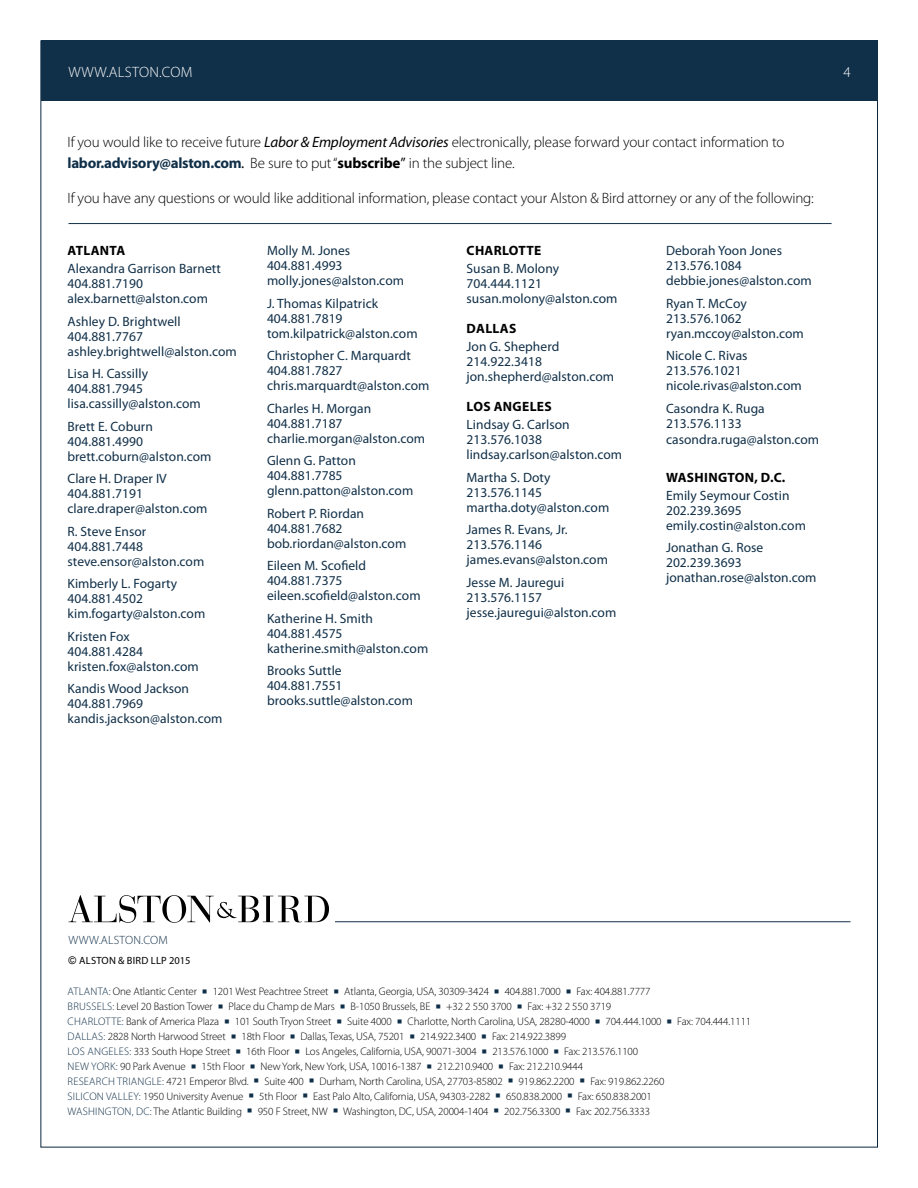
<style>
.page{position:relative;width:918px;height:1188px;background:#fff}
.page>*{position:absolute;margin:0;border:0;box-sizing:border-box;transform-origin:0 0}
.t1{font:300 15px/21px "Myriad Pro";letter-spacing:-.01em;color:#000}
.t2{font:300 15px "Myriad Pro";letter-spacing:.02em;color:#fff}
.t3{font:13.5px/15px "Myriad Pro";letter-spacing:.005em;color:#102f48}
.t4{font:700 13.5px "Myriad Pro";letter-spacing:.025em;color:#000}
.t5{font:300 12px "Myriad Pro";letter-spacing:.02em;color:#102f48}
.t6{font:300 10.95px/14.9px "Myriad Pro";letter-spacing:-.01em;color:#000}
.t7{font:10.5px "Myriad Pro";letter-spacing:.02em;color:#000}
.s1{font-weight:400;font-style:italic}
.s2{font-weight:700;color:#102f48}
.s3{font-weight:400}
.s4{font-weight:700}
.s5{font-family:"Arial"}
.s6{color:#102f48}
</style>
<div class="page">
<div style="left:42px;top:40px;width:836px;height:61px;background:#102f48"></div>
<hr style="left:69px;top:223px;width:763px;height:1px;background:#102f48">
<svg style="left:69px;top:895px;width:260px;height:28px"></svg>
<hr style="left:335px;top:921px;width:515px;height:1px;background:#102f48">
<p class="t2" style="left:68px;top:63px;width:126px">WWW.ALSTON.COM</p>
<p class="t2" style="left:843px;top:63px;width:9px">4</p>
<p class="t1" style="left:68px;top:131px;width:718px">If you would like to receive future <span class="s1">Labor &amp; Employment Advisories</span> electronically, please forward your contact information to <span class="s2">labor.advisory@alston.com</span><span class="s3">.</span> Be sure to put “<span class="s4">subscribe</span><span class="s3">”</span> in the subject line.</p>
<p class="t1" style="left:68px;top:187px;width:748px">If you have any questions or would like additional information, please contact your Alston &amp; Bird attorney or any of the following:</p>
<p class="t4" style="left:68px;top:242px;width:59px">ATLANTA</p>
<p class="t3" style="left:68px;top:261px;width:155px">Alexandra Garrison Barnett<br>404.881.7190 alex.barnett@alston.com</p>
<p class="t3" style="left:68px;top:314px;width:171px">Ashley D. Brightwell<br>404.881.7767 ashley.brightwell@alston.com</p>
<p class="t3" style="left:68px;top:366px;width:135px">Lisa H. Cassilly<br>404.881.7945 lisa.cassilly@alston.com</p>
<p class="t3" style="left:68px;top:419px;width:146px">Brett E. Coburn<br>404.881.4990 brett.coburn@alston.com</p>
<p class="t3" style="left:68px;top:471px;width:141px">Clare H. Draper IV<br>404.881.7191 clare.draper@alston.com</p>
<p class="t3" style="left:68px;top:524px;width:138px">R. Steve Ensor<br>404.881.7448 steve.ensor@alston.com</p>
<p class="t3" style="left:68px;top:576px;width:139px">Kimberly L. Fogarty<br>404.881.4502 kim.fogarty@alston.com</p>
<p class="t3" style="left:68px;top:629px;width:133px">Kristen Fox<br>404.881.4284 kristen.fox@alston.com</p>
<p class="t3" style="left:68px;top:681px;width:157px">Kandis Wood Jackson<br>404.881.7969 kandis.jackson@alston.com</p>
<p class="t3" style="left:267px;top:243px;width:139px">Molly M. Jones<br>404.881.4993 molly.jones@alston.com</p>
<p class="t3" style="left:267px;top:296px;width:152px">J. Thomas Kilpatrick<br>404.881.7819 tom.kilpatrick@alston.com</p>
<p class="t3" style="left:267px;top:348px;width:164px">Christopher C. Marquardt<br>404.881.7827 chris.marquardt@alston.com</p>
<p class="t3" style="left:267px;top:401px;width:160px">Charles H. Morgan<br>404.881.7187 charlie.morgan@alston.com</p>
<p class="t3" style="left:267px;top:453px;width:148px">Glenn G. Patton<br>404.881.7785 glenn.patton@alston.com</p>
<p class="t3" style="left:267px;top:506px;width:141px">Robert P. Riordan<br>404.881.7682 bob.riordan@alston.com</p>
<p class="t3" style="left:267px;top:558px;width:155px">Eileen M. Scofield<br>404.881.7375 eileen.scofield@alston.com</p>
<p class="t3" style="left:267px;top:611px;width:163px">Katherine H. Smith<br>404.881.4575 katherine.smith@alston.com</p>
<p class="t3" style="left:267px;top:663px;width:148px">Brooks Suttle<br>404.881.7551 brooks.suttle@alston.com</p>
<p class="t4" style="left:467px;top:242px;width:76px">CHARLOTTE</p>
<p class="t3" style="left:467px;top:261px;width:153px">Susan B. Molony<br>704.444.1121 susan.molony@alston.com</p>
<p class="t4" style="left:467px;top:320px;width:51px">DALLAS</p>
<p class="t3" style="left:467px;top:339px;width:149px">Jon G. Shepherd<br>214.922.3418 jon.shepherd@alston.com</p>
<p class="t4" style="left:467px;top:398px;width:87px">LOS ANGELES</p>
<p class="t3" style="left:467px;top:417px;width:157px">Lindsay G. Carlson<br>213.576.1038 lindsay.carlson@alston.com</p>
<p class="t3" style="left:467px;top:470px;width:144px">Martha S. Doty<br>213.576.1145 martha.doty@alston.com</p>
<p class="t3" style="left:467px;top:522px;width:143px">James R. Evans, Jr.<br>213.576.1146 james.evans@alston.com</p>
<p class="t3" style="left:467px;top:575px;width:151px">Jesse M. Jauregui<br>213.576.1157 jesse.jauregui@alston.com</p>
<p class="t3" style="left:666px;top:243px;width:147px">Deborah Yoon Jones<br>213.576.1084 debbie.jones@alston.com</p>
<p class="t3" style="left:666px;top:296px;width:139px">Ryan T. McCoy<br>213.576.1062 ryan.mccoy@alston.com</p>
<p class="t3" style="left:666px;top:348px;width:137px">Nicole C. Rivas<br>213.576.1021 nicole.rivas@alston.com</p>
<p class="t3" style="left:666px;top:401px;width:100px">Casondra K. Ruga<br>213.576.1133</p>
<p class="t3" style="left:666px;top:432px;width:155px">casondra.ruga@alston.com</p>
<p class="t4" style="left:666px;top:469px;width:121px">WASHINGTON, D.C.</p>
<p class="t3" style="left:666px;top:488px;width:142px">Emily Seymour Costin<br>202.239.3695 emily.costin@alston.com</p>
<p class="t3" style="left:666px;top:540px;width:152px">Jonathan G. Rose<br>202.239.3693 jonathan.rose@alston.com</p>
<p class="t5" style="left:69px;top:933px;width:101px">WWW.ALSTON.COM</p>
<p class="t7" style="left:69px;top:954px;width:124px"><span class="s5">©</span> ALSTON &amp; BIRD LLP 2015</p>
<p class="t6" style="left:68px;top:984px;width:685px"><span class="s6">ATLANTA:</span> One Atlantic Center <span class="s6">■</span> 1201 West Peachtree Street <span class="s6">■</span> Atlanta, Georgia, USA, 30309-3424 <span class="s6">■</span> 404.881.7000 <span class="s6">■</span> Fax: 404.881.7777<br><span class="s6">BRUSSELS:</span> Level 20 Bastion Tower <span class="s6">■</span> Place du Champ de Mars <span class="s6">■</span> B-1050 Brussels, BE <span class="s6">■</span> +32 2 550 3700 <span class="s6">■</span> Fax: +32 2 550 3719<br><span class="s6">CHARLOTTE:</span> Bank of America Plaza <span class="s6">■</span> 101 South Tryon Street <span class="s6">■</span> Suite 4000 <span class="s6">■</span> Charlotte, North Carolina, USA, 28280-4000 <span class="s6">■</span> 704.444.1000 <span class="s6">■</span> Fax: 704.444.1111<br><span class="s6">DALLAS:</span> 2828 North Harwood Street <span class="s6">■</span> 18th Floor <span class="s6">■</span> Dallas, Texas, USA, 75201 <span class="s6">■</span> 214.922.3400 <span class="s6">■</span> Fax: 214.922.3899<br><span class="s6">LOS ANGELES:</span> 333 South Hope Street <span class="s6">■</span> 16th Floor <span class="s6">■</span> Los Angeles, California, USA, 90071-3004 <span class="s6">■</span> 213.576.1000 <span class="s6">■</span> Fax: 213.576.1100<br><span class="s6">NEW YORK:</span> 90 Park Avenue <span class="s6">■</span> 15th Floor <span class="s6">■</span> New York, New York, USA, 10016-1387 <span class="s6">■</span> 212.210.9400 <span class="s6">■</span> Fax: 212.210.9444<br><span class="s6">RESEARCH TRIANGLE:</span> 4721 Emperor Blvd. <span class="s6">■</span> Suite 400 <span class="s6">■</span> Durham, North Carolina, USA, 27703-85802 <span class="s6">■</span> 919.862.2200 <span class="s6">■</span> Fax: 919.862.2260<br><span class="s6">SILICON VALLEY:</span> 1950 University Avenue <span class="s6">■</span> 5th Floor <span class="s6">■</span> East Palo Alto, California, USA, 94303-2282 <span class="s6">■</span> 650.838.2000 <span class="s6">■</span> Fax: 650.838.2001<br><span class="s6">WASHINGTON, DC:</span> The Atlantic Building <span class="s6">■</span> 950 F Street, NW <span class="s6">■</span> Washington, DC, USA, 20004-1404 <span class="s6">■</span> 202.756.3300 <span class="s6">■</span> Fax: 202.756.3333</p>
</div>
